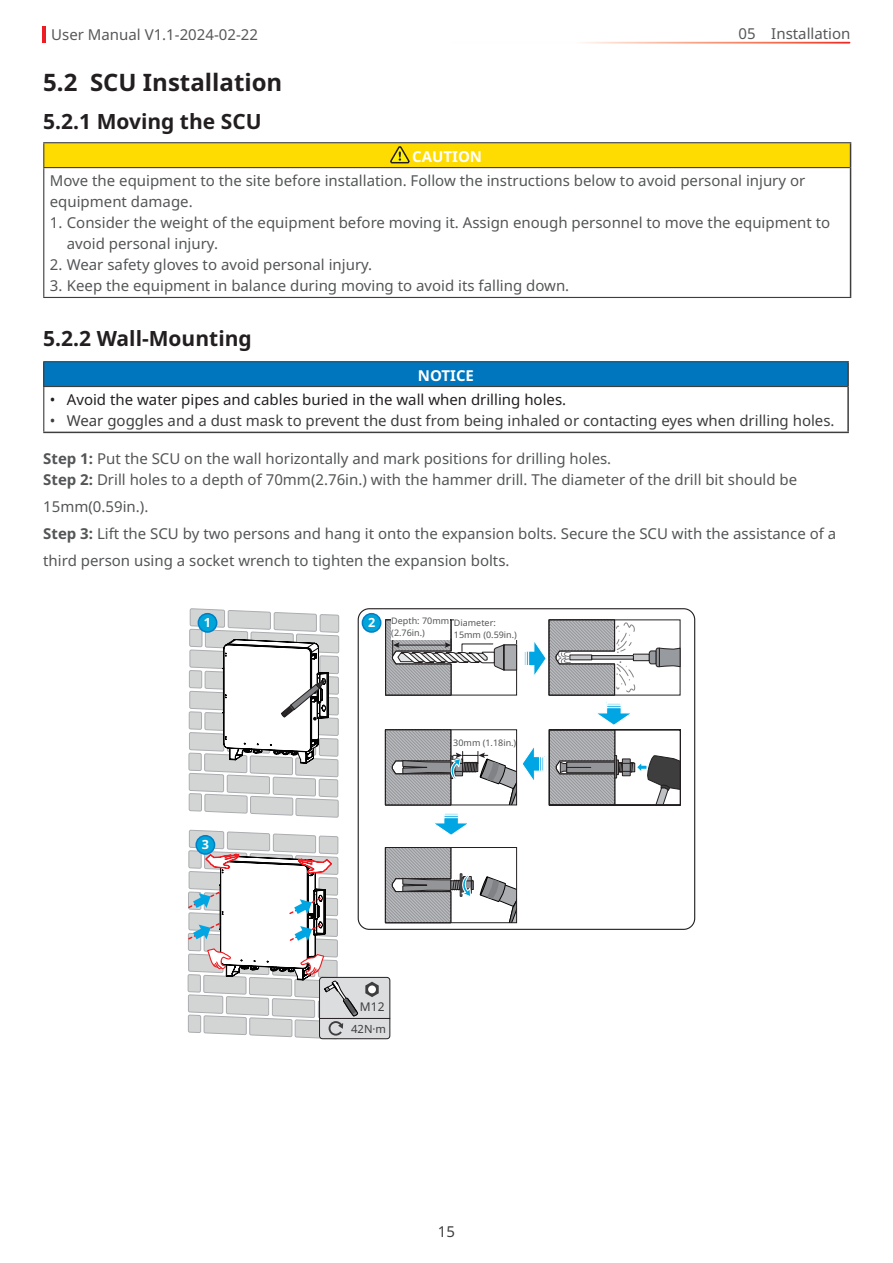
<style>
.page{position:relative;width:893px;height:1263px;background:#fff}
.page>*{position:absolute;margin:0;border:0;box-sizing:border-box;transform-origin:0 0}
.二级标题{font:700 24px "Noto Sans";color:#231f20}
.三级标题{font:700 21px "Noto Sans";color:#231f20}
.t1{font:15px/21px "Noto Sans";color:#545557}
.t2{font:15px "Noto Sans";color:#3e3e3f}
.t3{font:15px "Noto Sans";color:#231f20}
.t4{font:15px "Noto Sans";color:#57585a}
.t5{font:700 15px "Noto Sans";color:#fff}
.t6{font:700 12.6px "Noto Sans";color:#fff}
.t7{font:12px "Noto Sans";color:#3e3e3f}
.t8{font:11.25px "Noto Sans";color:#3e3e3f}
.t9{font:9px/12px "Noto Sans";color:#545557}
.s1{font-weight:700}
</style>
<div class="page">
<hr style="left:43px;top:26px;width:3px;height:16px;background:#ee1d23">
<div style="left:320px;top:977px;width:70px;height:62px;background:#dcdddf;border-radius:3px"></div>
<div style="left:319px;top:977px;width:71px;height:62px;border:1px solid #231f20;border-radius:3px"></div>
<hr style="left:320px;top:1018px;width:70px;height:1px;background:#231f20">
<svg style="left:365px;top:982px;width:14px;height:15px"></svg>
<div style="left:368px;top:985px;width:8px;height:8px;background:#fff;border-radius:50%"></div>
<svg style="left:187px;top:830px;width:171px;height:209px"></svg>
<div style="left:362px;top:614px;width:19px;height:18px;background:#00a5da;border-radius:50%"></div>
<div style="left:362px;top:613px;width:19px;height:20px;border:2px solid #007ec5;border-radius:50%"></div>
<svg style="left:435px;top:813px;width:33px;height:22px"></svg>
<div style="left:358px;top:608px;width:337px;height:322px;border:1px solid #231f20;border-radius:11px"></div>
<svg style="left:385px;top:619px;width:296px;height:186px"></svg>
<svg style="left:385px;top:847px;width:131px;height:76px"></svg>
<svg style="left:188px;top:609px;width:151px;height:209px"></svg>
<div style="left:44px;top:143px;width:806px;height:25px;background:#ffdc01"></div>
<hr style="left:43px;top:142px;width:808px;height:1px;background:#3e3e3f">
<svg style="left:43px;top:143px;width:1px;height:24px"></svg>
<hr style="left:43px;top:167px;width:807px;height:1px;background:#3e3e3f">
<hr style="left:43px;top:168px;width:1px;height:129px;background:#3e3e3f">
<hr style="left:43px;top:297px;width:808px;height:1px;background:#3e3e3f">
<svg style="left:850px;top:143px;width:1px;height:25px"></svg>
<hr style="left:850px;top:168px;width:1px;height:129px;background:#3e3e3f">
<svg style="left:390px;top:146px;width:20px;height:18px"></svg>
<div style="left:44px;top:362px;width:804px;height:24px;background:#0076be"></div>
<hr style="left:43px;top:361px;width:806px;height:1px;background:#3e3e3f">
<svg style="left:43px;top:362px;width:1px;height:24px"></svg>
<hr style="left:43px;top:386px;width:804px;height:1px;background:#3e3e3f">
<hr style="left:43px;top:387px;width:1px;height:45px;background:#3e3e3f">
<hr style="left:847px;top:362px;width:2px;height:24px;background:#3e3e3f">
<hr style="left:847px;top:386px;width:2px;height:46px;background:#3e3e3f">
<hr style="left:43px;top:432px;width:806px;height:1px;background:#3e3e3f">
<div style="left:391px;top:615px;width:59px;height:25px;background:#fff"></div>
<div style="left:454px;top:616px;width:64px;height:24px;background:#fff"></div>
<p class="t4" style="left:51px;top:24px;width:208px">User Manual V1.1-2024-02-22</p>
<p class="二级标题" style="left:43px;top:66px;width:241px">5.2 SCU Installation</p>
<p class="三级标题" style="left:43px;top:107px;width:220px">5.2.1 Moving the SCU</p>
<p class="t4" style="left:738px;top:23px;width:113px">05 Installation</p>
<p class="t5" style="left:412px;top:146px;width:71px">CAUTION</p>
<p class="t1" style="left:50px;top:171px;width:757px">Move the equipment to the site before installation. Follow the instructions below to avoid personal injury or equipment damage.</p>
<p class="t1" style="left:67px;top:213px;width:765px;text-indent:-17px">1. Consider the weight of the equipment before moving it. Assign enough personnel to move the equipment to avoid personal injury.</p>
<p class="t1" style="left:50px;top:255px;width:324px">2. Wear safety gloves to avoid personal injury.</p>
<p class="t1" style="left:50px;top:276px;width:521px">3. Keep the equipment in balance during moving to avoid its falling down.</p>
<p class="三级标题" style="left:43px;top:324px;width:210px">5.2.2 Wall-Mounting</p>
<p class="t5" style="left:418px;top:364px;width:58px">NOTICE</p>
<p class="t3" style="left:50px;top:389px;width:518px">• Avoid the water pipes and cables buried in the wall when drilling holes.</p>
<p class="t2" style="left:50px;top:410px;width:786px">• Wear goggles and a dust mask to prevent the dust from being inhaled or contacting eyes when drilling holes.</p>
<p class="t1" style="left:43px;top:448px;width:570px"><span class="s1">Step 1:</span> Put the SCU on the wall horizontally and mark positions for drilling holes.</p>
<p class="t1" style="left:43px;top:466px;width:756px;line-height:27px"><span class="s1">Step 2:</span> Drill holes to a depth of 70mm(2.76in.) with the hammer drill. The diameter of the drill bit should be<br>15mm(0.59in.).</p>
<p class="t1" style="left:43px;top:520px;width:794px;line-height:27px"><span class="s1">Step 3:</span> Lift the SCU by two persons and hang it onto the expansion bolts. Secure the SCU with the assistance of a third person using a socket wrench to tighten the expansion bolts.</p>
<p class="t6" style="left:204px;top:614px;width:9px">1</p>
<p class="t6" style="left:202px;top:836px;width:9px">3</p>
<p class="t6" style="left:368px;top:614px;width:9px">2</p>
<p class="t9" style="left:391px;top:615px;width:59px">Depth: 70mm (2.76in.)</p>
<p class="t9" style="left:454px;top:617px;width:43px">Diameter:</p>
<p class="t9" style="left:454px;top:629px;width:65px">15mm (0.59in.)</p>
<p class="t9" style="left:453px;top:737px;width:65px">30mm (1.18in.)</p>
<p class="t7" style="left:360px;top:998px;width:26px">M12</p>
<p class="t8" style="left:351px;top:1021px;width:36px">42N·m</p>
<p class="t2" style="left:438px;top:1220px;width:19px">15</p>
</div>
